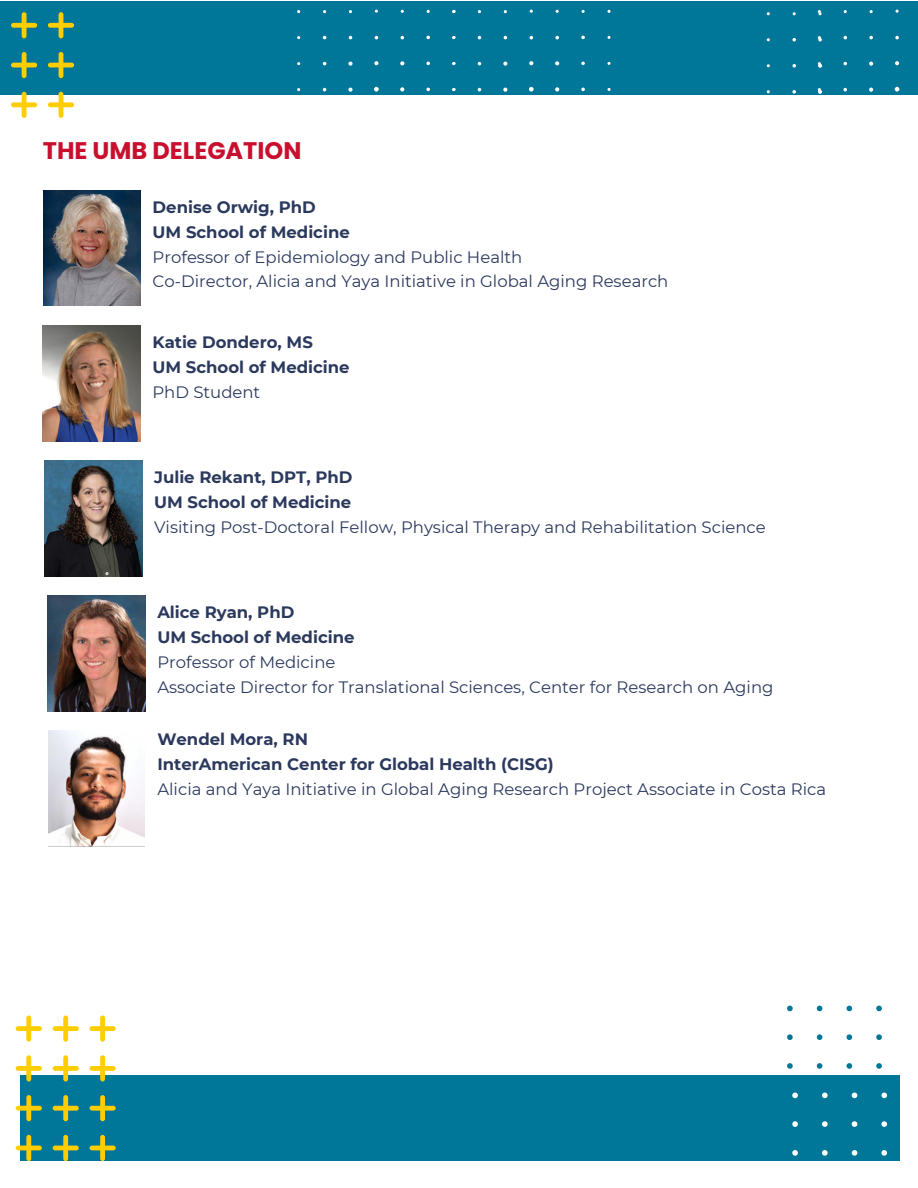
<style>
.page{position:relative;width:918px;height:1188px;background:#fff}
.page>*{position:absolute;margin:0;border:0;box-sizing:border-box;transform-origin:0 0}
.t1{font:700 24px "Poppins";color:#c8102e}
.t2{font:16.5px "Montserrat";color:#2b395d}
.t3{font:700 16.5px "Montserrat";color:#2b395d}
</style>
<div class="page">
<div style="left:0;top:1px;width:918px;height:93px;background:#007698"></div>
<svg style="left:11px;top:12px;width:67px;height:106px"></svg>
<svg style="left:297px;top:10px;width:314px;height:85px"></svg>
<svg style="left:767px;top:10px;width:151px;height:85px"></svg>
<svg style="left:787px;top:1005px;width:95px;height:64px"></svg>
<div style="left:20px;top:1075px;width:880px;height:86px;background:#007698"></div>
<svg style="left:15px;top:1016px;width:100px;height:145px"></svg>
<svg style="left:792px;top:1093px;width:96px;height:62px"></svg>
<img style="left:43px;top:190px;width:98px;height:116px">
<img style="left:48px;top:595px;width:98px;height:116px">
<img style="left:45px;top:460px;width:97px;height:116px">
<img style="left:43px;top:325px;width:98px;height:116px">
<img style="left:49px;top:730px;width:95px;height:116px">
<p class="t1" style="left:43px;top:133px;width:260px">THE UMB DELEGATION</p>
<p class="t3" style="left:153px;top:197px;width:165px">Denise Orwig, PhD</p>
<p class="t3" style="left:153px;top:222px;width:199px">UM School of Medicine</p>
<p class="t2" style="left:153px;top:247px;width:371px">Professor of Epidemiology and Public Health</p>
<p class="t2" style="left:153px;top:271px;width:517px">Co-Director, Alicia and Yaya Initiative in Global Aging Research</p>
<p class="t3" style="left:152px;top:332px;width:162px">Katie Dondero, MS</p>
<p class="t3" style="left:152px;top:357px;width:199px">UM School of Medicine</p>
<p class="t2" style="left:152px;top:382px;width:109px">PhD Student</p>
<p class="t3" style="left:154px;top:467px;width:200px">Julie Rekant, DPT, PhD</p>
<p class="t3" style="left:154px;top:492px;width:199px">UM School of Medicine</p>
<p class="t2" style="left:154px;top:517px;width:613px">Visiting Post-Doctoral Fellow, Physical Therapy and Rehabilitation Science</p>
<p class="t3" style="left:157px;top:602px;width:138px">Alice Ryan, PhD</p>
<p class="t3" style="left:157px;top:627px;width:199px">UM School of Medicine</p>
<p class="t2" style="left:157px;top:652px;width:180px">Professor of Medicine</p>
<p class="t2" style="left:157px;top:677px;width:618px">Associate Director for Translational Sciences, Center for Research on Aging</p>
<p class="t3" style="left:157px;top:729px;width:152px">Wendel Mora, RN</p>
<p class="t3" style="left:157px;top:754px;width:398px">InterAmerican Center for Global Health (CISG)</p>
<p class="t2" style="left:157px;top:779px;width:670px">Alicia and Yaya Initiative in Global Aging Research Project Associate in Costa Rica</p>
</div>
